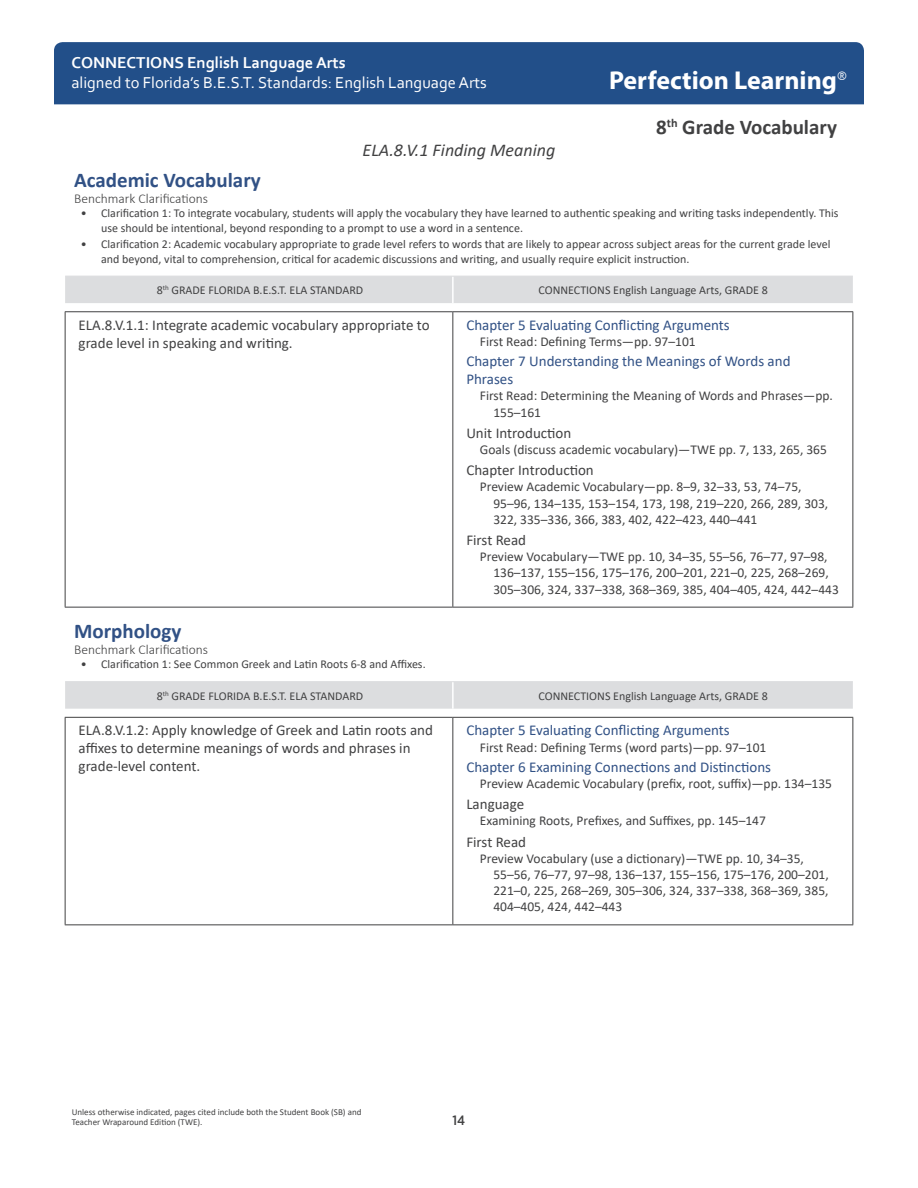
<style>
.page{position:relative;width:918px;height:1188px;background:#fff}
.page>*{position:absolute;margin:0;border:0;box-sizing:border-box;transform-origin:0 0}
.t1{font:700 25.95px "Myriad Pro";color:#fff}
.Perfection_Subsectio{font:700 21px "Calibri";color:#315185}
.t2{font:700 21px "Calibri";color:#414142}
.t3{font:italic 18px "Calibri";color:#414142}
.t4{font:16.5px "Corbel";color:#fff}
.t5{font:700 16.5px "Corbel";color:#fff}
.FL_BEST_Standard{font:15px/18px "Calibri";color:#414142}
.FL_BEST_Citations_Ch{font:15px/18px "Calibri";color:#315185}
.L_BEST_Citations_Hea{font:15px "Calibri";color:#414142}
.FL_BEST_Citations_1s{font:13.5px/16.2px "Calibri";color:#414142}
.BenchClar_head{font:300 13.5px "Calibri";color:#414142}
.t6{font:500 13.5px "Gotham Narrow";color:#414142}
.Calibri_Table_header{font:12px/14.4px "Calibri";color:#414142}
.t7{font:9px/10.8px "Calibri";color:#414142}
</style>
<div class="page">
<div style="left:54px;top:42px;width:810px;height:62px;background:#224f89"></div>
<div style="left:65px;top:277px;width:788px;height:26px;background:#dcdddf"></div>
<hr style="left:452px;top:276px;width:2px;height:27px;background:#fff">
<hr style="left:65px;top:312px;width:1px;height:295px;background:#414142">
<hr style="left:452px;top:312px;width:1px;height:295px;background:#414142">
<hr style="left:852px;top:312px;width:1px;height:295px;background:#414142">
<hr style="left:65px;top:607px;width:388px;height:1px;background:#414142">
<hr style="left:453px;top:607px;width:400px;height:1px;background:#414142">
<hr style="left:65px;top:276px;width:388px;height:1px;background:#dcdddf">
<hr style="left:453px;top:276px;width:400px;height:1px;background:#dcdddf">
<hr style="left:65px;top:311px;width:388px;height:1px;background:#414142">
<hr style="left:453px;top:311px;width:400px;height:1px;background:#414142">
<div style="left:65px;top:682px;width:788px;height:27px;background:#dcdddf"></div>
<hr style="left:452px;top:682px;width:2px;height:27px;background:#fff">
<hr style="left:65px;top:718px;width:1px;height:206px;background:#414142">
<hr style="left:452px;top:718px;width:1px;height:206px;background:#414142">
<hr style="left:852px;top:718px;width:1px;height:206px;background:#414142">
<hr style="left:65px;top:924px;width:388px;height:1px;background:#414142">
<hr style="left:453px;top:924px;width:400px;height:1px;background:#414142">
<hr style="left:65px;top:681px;width:388px;height:1px;background:#dcdddf">
<hr style="left:453px;top:681px;width:400px;height:1px;background:#dcdddf">
<hr style="left:65px;top:717px;width:388px;height:1px;background:#414142">
<hr style="left:453px;top:717px;width:400px;height:1px;background:#414142">
<p class="t5" style="left:71px;top:52px;width:276px">CONNECTIONS English Language Arts</p>
<p class="t4" style="left:71px;top:72px;width:417px">aligned to Florida’s B.E.S.T. Standards: English Language Arts</p>
<h3 class="t3" style="left:363px;top:138px;width:194px">ELA.8.V.1 Finding Meaning</h3>
<h1 class="t1" style="left:609px;top:63px;width:239px">Perfection Learning<sup>®</sup></h1>
<h2 class="t2" style="left:656px;top:113px;width:182px">8<sup>th</sup> Grade Vocabulary</h2>
<p class="Perfection_Subsectio" style="left:74px;top:165px;width:188px">Academic Vocabulary</p>
<p class="BenchClar_head" style="left:74px;top:190px;width:135px">Benchmark Clarifications</p>
<p class="Calibri_Table_header" style="left:101px;top:206px;width:739px;text-indent:-20px">• Clarification 1: To integrate vocabulary, students will apply the vocabulary they have learned to authentic speaking and writing tasks independently. This use should be intentional, beyond responding to a prompt to use a word in a sentence.</p>
<p class="Calibri_Table_header" style="left:101px;top:237px;width:731px;text-indent:-20px">• Clarification 2: Academic vocabulary appropriate to grade level refers to words that are likely to appear across subject areas for the current grade level and beyond, vital to comprehension, critical for academic discussions and writing, and usually require explicit instruction.</p>
<p class="Calibri_Table_header" style="left:157px;top:283px;width:208px">8<sup>th</sup> GRADE FLORIDA B.E.S.T. ELA STANDARD</p>
<p class="Calibri_Table_header" style="left:539px;top:283px;width:231px">CONNECTIONS English Language Arts, GRADE 8</p>
<p class="FL_BEST_Standard" style="left:79px;top:315px;width:353px">ELA.8.V.1.1: Integrate academic vocabulary appropriate to grade level in speaking and writing.</p>
<p class="FL_BEST_Citations_Ch" style="left:466px;top:315px;width:265px">Chapter 5 Evaluating Conflicting Arguments</p>
<p class="FL_BEST_Citations_1s" style="left:480px;top:333px;width:217px">First Read: Defining Terms—pp. 97–101</p>
<p class="FL_BEST_Citations_Ch" style="left:466px;top:352px;width:326px">Chapter 7 Understanding the Meanings of Words and<br>Phrases</p>
<p class="FL_BEST_Citations_1s" style="left:493px;top:387px;width:341px;text-indent:-14px">First Read: Determining the Meaning of Words and Phrases—pp.<br>155–161</p>
<p class="L_BEST_Citations_Hea" style="left:466px;top:422px;width:107px">Unit Introduction</p>
<p class="FL_BEST_Citations_1s" style="left:480px;top:441px;width:349px">Goals (discuss academic vocabulary)—TWE pp. 7, 133, 265, 365</p>
<p class="L_BEST_Citations_Hea" style="left:466px;top:460px;width:129px">Chapter Introduction</p>
<p class="FL_BEST_Citations_1s" style="left:493px;top:478px;width:336px;text-indent:-14px">Preview Academic Vocabulary—pp. 8–9, 32–33, 53, 74–75,<br>95–96, 134–135, 153–154, 173, 198, 219–220, 266, 289, 303,<br>322, 335–336, 366, 383, 402, 422–423, 440–441</p>
<p class="L_BEST_Citations_Hea" style="left:466px;top:530px;width:61px">First Read</p>
<p class="FL_BEST_Citations_1s" style="left:493px;top:548px;width:347px;text-indent:-14px">Preview Vocabulary—TWE pp. 10, 34–35, 55–56, 76–77, 97–98,<br>136–137, 155–156, 175–176, 200–201, 221–0, 225, 268–269,<br>305–306, 324, 337–338, 368–369, 385, 404–405, 424, 442–443</p>
<p class="Perfection_Subsectio" style="left:74px;top:616px;width:109px">Morphology</p>
<p class="BenchClar_head" style="left:74px;top:641px;width:135px">Benchmark Clarifications</p>
<p class="Calibri_Table_header" style="left:81px;top:657px;width:346px">• Clarification 1: See Common Greek and Latin Roots 6-8 and Affixes.</p>
<p class="Calibri_Table_header" style="left:157px;top:688px;width:208px">8<sup>th</sup> GRADE FLORIDA B.E.S.T. ELA STANDARD</p>
<p class="Calibri_Table_header" style="left:539px;top:688px;width:231px">CONNECTIONS English Language Arts, GRADE 8</p>
<p class="FL_BEST_Standard" style="left:79px;top:721px;width:356px">ELA.8.V.1.2: Apply knowledge of Greek and Latin roots and affixes to determine meanings of words and phrases in grade-level content.</p>
<p class="FL_BEST_Citations_Ch" style="left:466px;top:721px;width:265px">Chapter 5 Evaluating Conflicting Arguments</p>
<p class="FL_BEST_Citations_1s" style="left:480px;top:739px;width:288px">First Read: Defining Terms (word parts)—pp. 97–101</p>
<p class="FL_BEST_Citations_Ch" style="left:466px;top:757px;width:306px">Chapter 6 Examining Connections and Distinctions</p>
<p class="FL_BEST_Citations_1s" style="left:480px;top:775px;width:354px">Preview Academic Vocabulary (prefix, root, suffix)—pp. 134–135</p>
<p class="L_BEST_Citations_Hea" style="left:466px;top:794px;width:59px">Language</p>
<p class="FL_BEST_Citations_1s" style="left:480px;top:812px;width:288px">Examining Roots, Prefixes, and Suffixes, pp. 145–147</p>
<p class="L_BEST_Citations_Hea" style="left:466px;top:831px;width:61px">First Read</p>
<p class="FL_BEST_Citations_1s" style="left:493px;top:850px;width:337px;text-indent:-14px">Preview Vocabulary (use a dictionary)—TWE pp. 10, 34–35, 55–56, 76–77, 97–98, 136–137, 155–156, 175–176, 200–201, 221–0, 225, 268–269, 305–306, 324, 337–338, 368–369, 385, 404–405, 424, 442–443</p>
<p class="t7" style="left:72px;top:1106px;width:291px">Unless otherwise indicated, pages cited include both the Student Book (SB) and<br>Teacher Wraparound Edition (TWE).</p>
<p class="t6" style="left:452px;top:1112px;width:14px">14</p>
</div>
